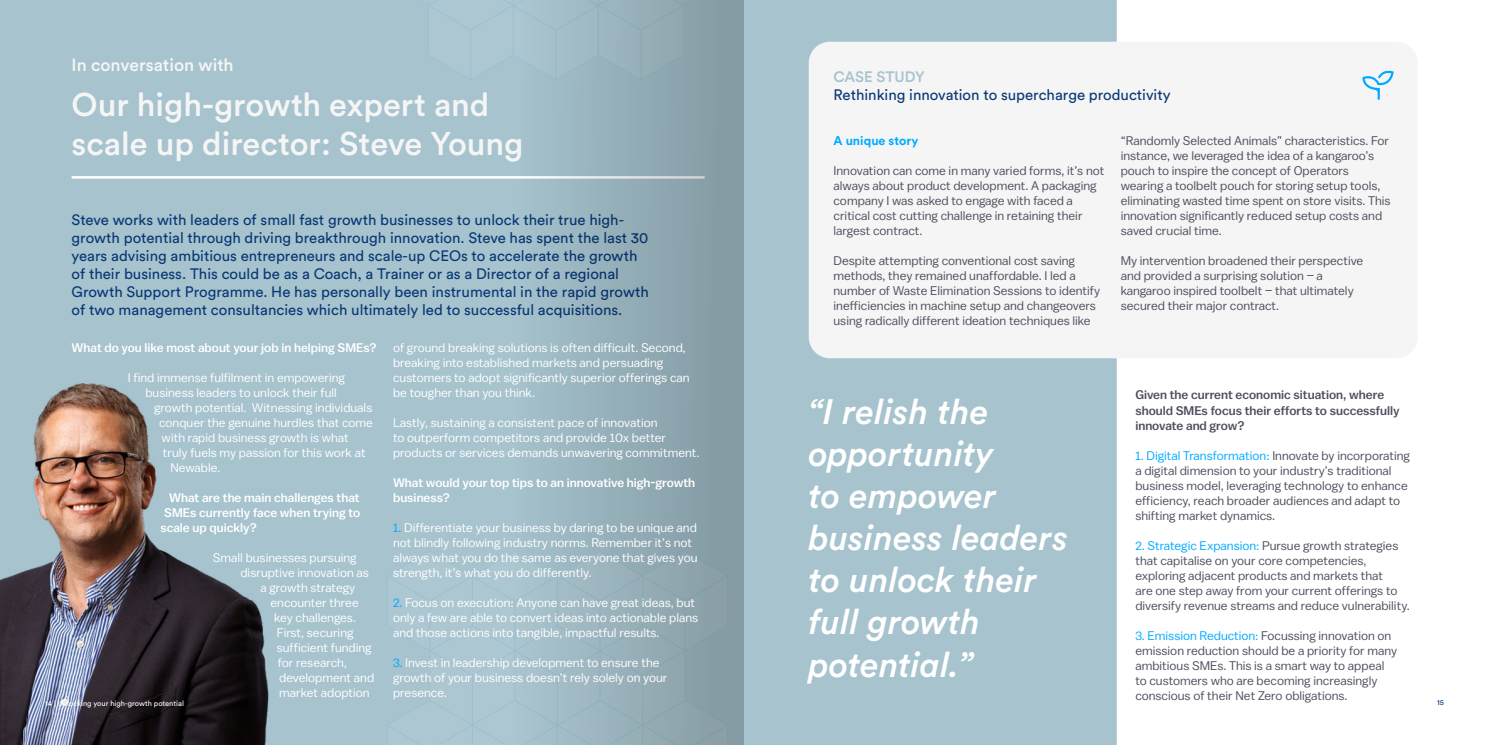
<style>
.page{position:relative;width:1489px;height:745px;background:#fff}
.page>*{position:absolute;margin:0;border:0;box-sizing:border-box;transform-origin:0 0}
.t1{font:italic 500 35px/42px "Circular Std";color:#fff}
.t2{font:500 32.5px/39px "Circular Std";color:#f5f5f5}
.t3{font:500 17.5px "Circular Std";color:#f5f5f5}
.t4{font:15px/18px "Circular Std";color:#093875}
.t5{font:500 15px "Circular Std";letter-spacing:-.005em;color:#a6c3ce}
.t6{font:12.5px/15px "Balto";color:#4d4e5e}
.t7{font:12.5px/15px "Balto";color:#fff}
.t8{font:500 12.5px/15px "Balto";color:#fff}
.t9{font:500 12.5px/15px "Balto";color:#4d4e5e}
.t10{font:700 12.5px "Circular Std";color:#0af}
.t11{font:7.5px "Circular Std";color:#fff}
.t12{font:7.5px "Circular Std";color:#093875}
.s1{color:#0af}
</style>
<div class="page">
<div style="left:0;top:0;width:1116px;height:744px;background:#a6c3ce"></div>
<div style="left:387px;top:550px;width:109px;height:194px;background:#acc7d1"></div>
<div style="left:385px;top:0;width:111px;height:80px;background:#a7c4d0"></div>
<hr style="left:72px;top:176px;width:632px;height:2px;background:#fff">
<div style="left:808px;top:42px;width:609px;height:316px;background:#f5f5f5;border-radius:21px"></div>
<svg style="left:1362px;top:70px;width:31px;height:30px"></svg>
<div style="left:496px;top:0;width:247px;height:744px;background:linear-gradient(to right,#aac7d2,#8299a1)"></div>
<img style="left:0;top:383px;width:279px;height:361px">
<h3 class="t3" style="left:72px;top:54px;width:164px">In conversation with</h3>
<h2 class="t2" style="left:72px;top:84px;width:453px">Our high-growth expert and scale up director: Steve Young</h2>
<p class="t4" style="left:72px;top:210px;width:579px">Steve works with leaders of small fast growth businesses to unlock their true high&shy;growth potential through driving breakthrough innovation. Steve has spent the last 30 years advising ambitious entrepreneurs and scale-up CEOs to accelerate the growth of their business. This could be as a Coach, a Trainer or as a Director of a regional Growth Support Programme. He has personally been instrumental in the rapid growth of two management consultancies which ultimately led to successful acquisitions.</p>
<p class="t5" style="left:833px;top:67px;width:93px">CASE STUDY</p>
<p class="t4" style="left:833px;top:85px;width:338px">Rethinking innovation to supercharge productivity</p>
<p class="t10" style="left:833px;top:132px;width:86px">A unique story</p>
<p class="t6" style="left:833px;top:163px;width:272px">Innovation can come in many varied forms, it’s not always about product development. A packaging company I was asked to engage with faced a critical cost cutting challenge in retaining their largest contract.</p>
<p class="t6" style="left:833px;top:253px;width:268px">Despite attempting conventional cost saving methods, they remained unaffordable. I led a number of Waste Elimination Sessions to identify inefficiencies in machine setup and changeovers using radically different ideation techniques like</p>
<p class="t6" style="left:1120px;top:133px;width:271px">“Randomly Selected Animals” characteristics. For instance, we leveraged the idea of a kangaroo’s pouch to inspire the concept of Operators wearing a toolbelt pouch for storing setup tools, eliminating wasted time spent on store visits. This innovation significantly reduced setup costs and saved crucial time.</p>
<p class="t6" style="left:1120px;top:253px;width:244px">My intervention broadened their perspective and provided a surprising solution – a kangaroo inspired toolbelt – that ultimately secured their major contract.</p>
<p class="t8" style="left:72px;top:339px;width:306px">What do you like most about your job in helping SMEs?</p>
<p class="t7" style="left:128px;top:369px;width:219px">I find immense fulfilment in empowering</p>
<p class="t7" style="left:145px;top:384px;width:193px">business leaders to unlock their full</p>
<p class="t7" style="left:154px;top:399px;width:220px">growth potential. Witnessing individuals</p>
<p class="t7" style="left:159px;top:414px;width:215px">conquer the genuine hurdles that come</p>
<p class="t7" style="left:162px;top:429px;width:189px">with rapid business growth is what</p>
<p class="t7" style="left:163px;top:444px;width:204px">truly fuels my passion for this work at</p>
<p class="t7" style="left:170px;top:459px;width:52px">Newable.</p>
<p class="t8" style="left:169px;top:489px;width:192px">What are the main challenges that</p>
<p class="t8" style="left:164px;top:504px;width:198px">SMEs currently face when trying to</p>
<p class="t8" style="left:160px;top:519px;width:98px">scale up quickly?</p>
<p class="t7" style="left:213px;top:549px;width:145px">Small businesses pursuing</p>
<p class="t7" style="left:240px;top:564px;width:130px">disruptive innovation as</p>
<p class="t7" style="left:260px;top:579px;width:96px">a growth strategy</p>
<p class="t7" style="left:270px;top:594px;width:90px">encounter three</p>
<p class="t7" style="left:274px;top:609px;width:83px">key challenges.</p>
<p class="t7" style="left:277px;top:624px;width:78px">First, securing</p>
<p class="t7" style="left:277px;top:639px;width:96px">sufficient funding</p>
<p class="t7" style="left:278px;top:654px;width:71px">for research,</p>
<p class="t7" style="left:279px;top:669px;width:96px">development and</p>
<p class="t7" style="left:279px;top:684px;width:92px">market adoption</p>
<p class="t7" style="left:393px;top:339px;width:298px">of ground breaking solutions is often difficult. Second, breaking into established markets and persuading customers to adopt significantly superior offerings can be tougher than you think.</p>
<p class="t7" style="left:393px;top:414px;width:308px">Lastly, sustaining a consistent pace of innovation<br>to outperform competitors and provide 10x better products or services demands unwavering commitment.</p>
<p class="t8" style="left:393px;top:474px;width:303px">What would your top tips to an innovative high-growth business?</p>
<p class="t7" style="left:393px;top:519px;width:306px"><span class="s1">1.</span> Differentiate your business by daring to be unique and not blindly following industry norms. Remember it’s not always what you do the same as everyone that gives you strength, it’s what you do differently.</p>
<p class="t7" style="left:393px;top:594px;width:307px"><span class="s1">2.</span> Focus on execution: Anyone can have great ideas, but only a few are able to convert ideas into actionable plans and those actions into tangible, impactful results.</p>
<p class="t7" style="left:393px;top:654px;width:276px"><span class="s1">3.</span> Invest in leadership development to ensure the growth of your business doesn’t rely solely on your presence.</p>
<p class="t9" style="left:1135px;top:387px;width:266px">Given the current economic situation, where should SMEs focus their efforts to successfully innovate and grow?</p>
<p class="t6" style="left:1135px;top:447px;width:276px"><span class="s1">1. Digital Transformation:</span> Innovate by incorporating a digital dimension to your industry’s traditional business model, leveraging technology to enhance efficiency, reach broader audiences and adapt to shifting market dynamics.</p>
<p class="t6" style="left:1135px;top:537px;width:276px"><span class="s1">2. Strategic Expansion:</span> Pursue growth strategies that capitalise on your core competencies, exploring adjacent products and markets that<br>are one step away from your current offerings to diversify revenue streams and reduce vulnerability.</p>
<p class="t6" style="left:1135px;top:627px;width:263px"><span class="s1">3. Emission Reduction:</span> Focussing innovation on emission reduction should be a priority for many ambitious SMEs. This is a smart way to appeal to customers who are becoming increasingly conscious of their Net Zero obligations.</p>
<h1 class="t1" style="left:808px;top:390px;width:261px">“I relish the opportunity<br>to empower business leaders to unlock their full growth potential.”</h1>
<p class="t11" style="left:45px;top:698px;width:140px">14 | Unlocking your high-growth potential</p>
<p class="t12" style="left:1436px;top:697px;width:8px">15</p>
</div>
